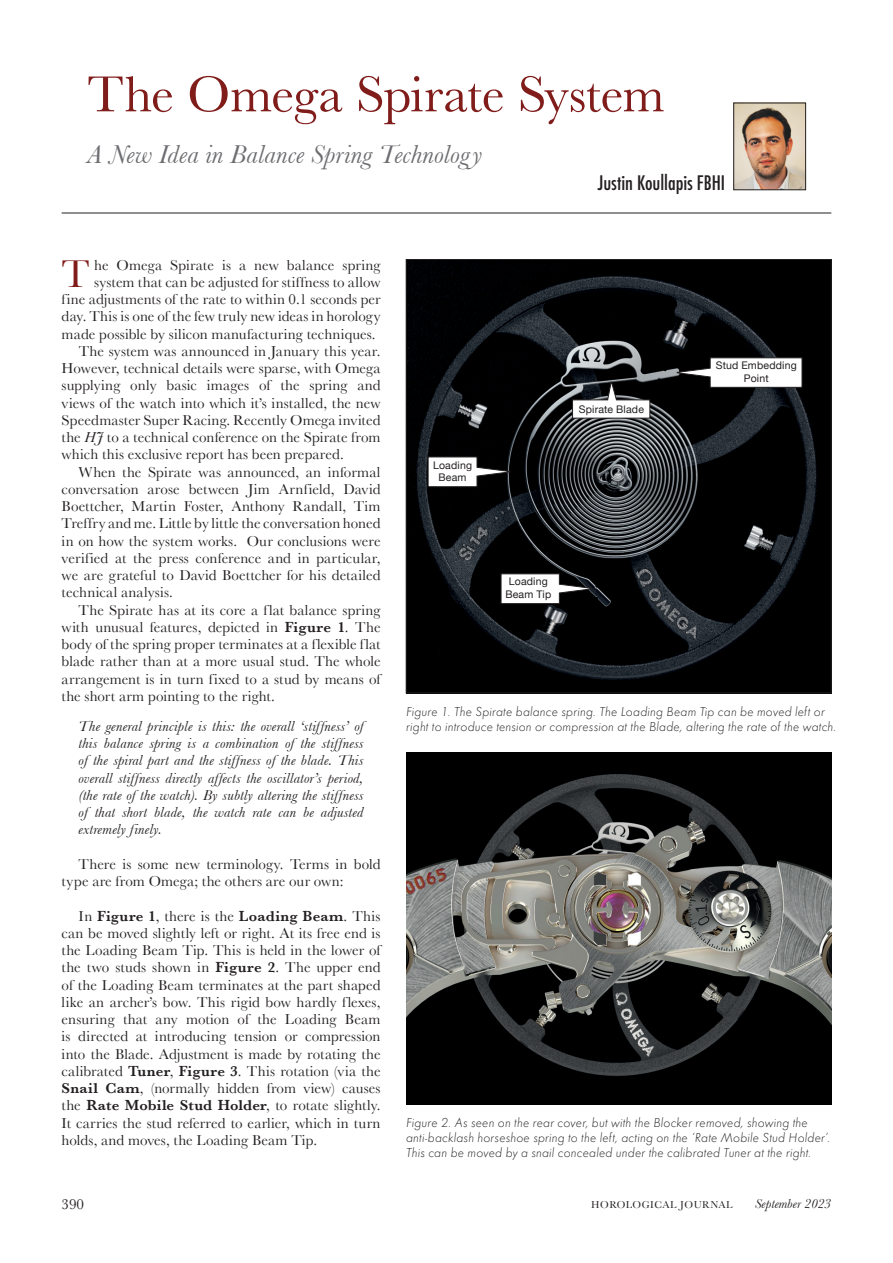
<style>
.page{position:relative;width:893px;height:1263px;background:#fff}
.page>*{position:absolute;margin:0;border:0;box-sizing:border-box;transform-origin:0 0}
.t1{font:52.5px "Baskerville";letter-spacing:-.01em;color:#801c1a}
.t2{font:40.5px "Baskerville";color:#801c1a}
.t3{font:italic 27px "Baskerville";letter-spacing:.005em;color:#6c6d70}
.t4{font:500 condensed 19.5px "Futura";letter-spacing:-.005em;color:#231f20}
.t5{font:15px/17.2px "Baskerville";letter-spacing:.005em;color:#231f20}
.t6{font:italic 15px/17.2px "Baskerville";letter-spacing:.015em;color:#231f20;text-align:justify}
.t7{font:italic 300 13.5px/15px "Futura";letter-spacing:.01em;color:#231f20}
.t8{font:italic 13.5px "Baskerville";color:#231f20}
.t9{font:10.5px/12.8px "Helvetica Neue";letter-spacing:.02em;color:#231f20;text-align:center}
.t10{font:10.5px "Baskerville";letter-spacing:.05em;color:#231f20}
.s1{font-style:italic}
.s2{font-weight:600}
</style>
<div class="page">
<hr style="left:62px;top:213px;width:769px;height:1px;background:#231f20">
<img style="left:408px;top:261px;width:421px;height:430px">
<img style="left:735px;top:105px;width:69px;height:83px">
<div style="left:733px;top:103px;width:73px;height:87px;border:1px solid #231f20"></div>
<img style="left:406px;top:753px;width:425px;height:351px">
<svg style="left:572px;top:382px;width:78px;height:36px"></svg>
<svg style="left:428px;top:457px;width:82px;height:30px"></svg>
<svg style="left:501px;top:573px;width:92px;height:31px"></svg>
<svg style="left:677px;top:357px;width:125px;height:31px"></svg>
<h1 class="t1" style="left:87px;top:61px;width:579px">The Omega Spirate System</h1>
<h3 class="t3" style="left:87px;top:138px;width:396px">A New Idea in Balance Spring Technology</h3>
<h3 class="t4" style="left:598px;top:170px;width:129px">Justin Koullapis FBHI</h3>
<p class="t5" style="left:94px;top:256px;width:288px">he Omega Spirate is a new balance spring</p>
<p class="t5" style="left:94px;top:273px;width:288px">system that can be adjusted for stiffness to allow</p>
<p class="t5" style="left:62px;top:290px;width:320px">fine adjustments of the rate to within 0.1 seconds per</p>
<p class="t5" style="left:62px;top:308px;width:320px">day. This is one of the few truly new ideas in horology</p>
<p class="t5" style="left:62px;top:325px;width:316px">made possible by silicon manufacturing techniques.</p>
<p class="t5" style="left:79px;top:342px;width:303px">The system was announced in January this year.</p>
<p class="t5" style="left:62px;top:359px;width:320px">However, technical details were sparse, with Omega</p>
<p class="t5" style="left:62px;top:377px;width:320px">supplying only basic images of the spring and</p>
<p class="t5" style="left:62px;top:394px;width:320px">views of the watch into which it’s installed, the new</p>
<p class="t5" style="left:62px;top:411px;width:320px">Speedmaster Super Racing. Recently Omega invited</p>
<p class="t5" style="left:62px;top:428px;width:320px">the <span class="s1">HJ</span> to a technical conference on the Spirate from</p>
<p class="t5" style="left:62px;top:446px;width:284px">which this exclusive report has been prepared.</p>
<p class="t5" style="left:79px;top:463px;width:303px">When the Spirate was announced, an informal</p>
<p class="t5" style="left:62px;top:480px;width:320px">conversation arose between Jim Arnfield, David</p>
<p class="t5" style="left:62px;top:497px;width:320px">Boettcher, Martin Foster, Anthony Randall, Tim</p>
<p class="t5" style="left:62px;top:515px;width:320px">Treffry and me. Little by little the conversation honed</p>
<p class="t5" style="left:62px;top:532px;width:320px">in on how the system works. Our conclusions were</p>
<p class="t5" style="left:62px;top:549px;width:320px">verified at the press conference and in particular,</p>
<p class="t5" style="left:62px;top:566px;width:320px">we are grateful to David Boettcher for his detailed</p>
<p class="t5" style="left:62px;top:584px;width:113px">technical analysis.</p>
<p class="t5" style="left:79px;top:601px;width:303px">The Spirate has at its core a flat balance spring</p>
<p class="t5" style="left:62px;top:618px;width:320px">with unusual features, depicted in <span class="s2">Figure 1</span>. The</p>
<p class="t5" style="left:62px;top:635px;width:320px">body of the spring proper terminates at a flexible flat</p>
<p class="t5" style="left:62px;top:653px;width:320px">blade rather than at a more usual stud. The whole</p>
<p class="t5" style="left:62px;top:670px;width:320px">arrangement is in turn fixed to a stud by means of</p>
<p class="t5" style="left:62px;top:687px;width:215px">the short arm pointing to the right.</p>
<p class="t6" style="left:79px;top:717px;width:286px">The general principle is this: the overall ‘stiffness’ of this balance spring is a combination of the stiffness of the spiral part and the stiffness of the blade. This overall stiffness directly affects the oscillator’s period, (the rate of the watch). By subtly altering the stiffness of that short blade, the watch rate can be adjusted extremely finely.</p>
<p class="t5" style="left:62px;top:855px;width:320px;text-indent:17px">There is some new terminology. Terms in bold type are from Omega; the others are our own:</p>
<p class="t5" style="left:62px;top:907px;width:320px;text-align:justify;text-indent:17px">In <span class="s2">Figure 1</span>, there is the <span class="s2">Loading Beam</span>. This can be moved slightly left or right. At its free end is the Loading Beam Tip. This is held in the lower of the two studs shown in <span class="s2">Figure 2</span>. The upper end of the Loading Beam terminates at the part shaped like an archer’s bow. This rigid bow hardly flexes, ensuring that any motion of the Loading Beam is directed at introducing tension or compression into the Blade. Adjustment is made by rotating the calibrated <span class="s2">Tuner</span>, <span class="s2">Figure 3</span>. This rotation (via the <span class="s2">Snail Cam</span>, (normally hidden from view) causes the <span class="s2">Rate Mobile Stud Holder</span>, to rotate slightly.<br>It carries the stud referred to earlier, which in turn holds, and moves, the Loading Beam Tip.</p>
<h2 class="t2" style="left:62px;top:250px;width:30px">T</h2>
<p class="t9" style="left:433px;top:459px;width:41px">Loading<br>Beam</p>
<p class="t9" style="left:579px;top:404px;width:67px">Spirate Blade</p>
<p class="t9" style="left:505px;top:576px;width:48px">Loading<br>Beam Tip</p>
<p class="t9" style="left:716px;top:360px;width:83px">Stud Embedding<br>Point</p>
<p class="t7" style="left:406px;top:704px;width:432px">Figure 1. The Spirate balance spring. The Loading Beam Tip can be moved left or right to introduce tension or compression at the Blade, altering the rate of the watch.</p>
<p class="t7" style="left:406px;top:1115px;width:426px">Figure 2. As seen on the rear cover, but with the Blocker removed, showing the anti-backlash horseshoe spring to the left, acting on the ‘Rate Mobile Stud Holder’.<br>This can be moved by a snail concealed under the calibrated Tuner at the right.</p>
<p class="t5" style="left:62px;top:1196px;width:24px">390</p>
<p class="t10" style="left:591px;top:1199px;width:143px">HOROLOGICAL JOURNAL</p>
<p class="t8" style="left:755px;top:1196px;width:78px">September 2023</p>
</div>
